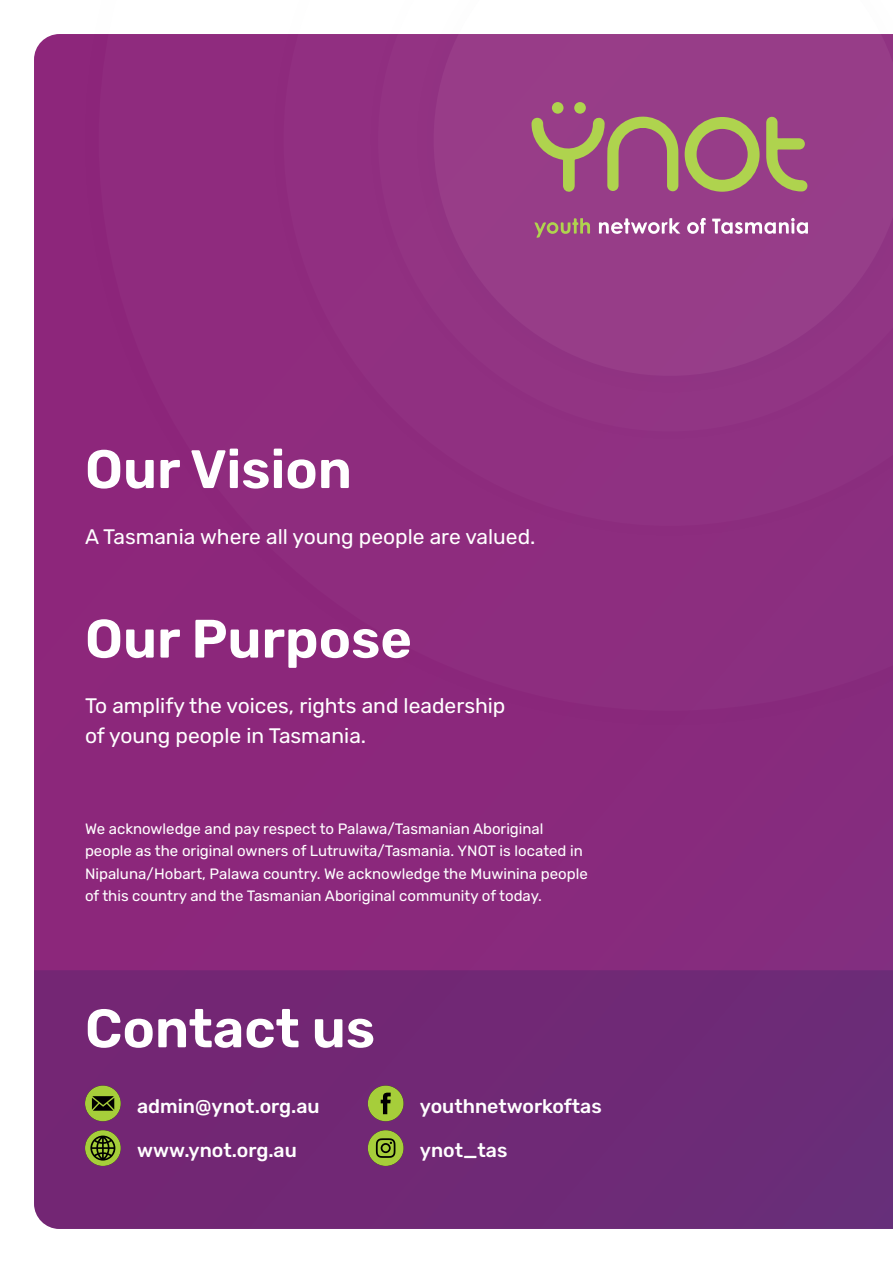
<style>
.page{position:relative;width:893px;height:1263px;background:#fff}
.page>*{position:absolute;margin:0;border:0;box-sizing:border-box;transform-origin:0 0}
.t1{font:600 54px "Rubik";color:#fff}
.t2{font:21px/30px "Rubik";color:#fff}
.t3{font:500 19.5px "Rubik";color:#fff}
.t4{font:15px/22.5px "Rubik";color:#fff}
</style>
<div class="page">
<div style="left:34px;top:788px;width:859px;height:182px;background:#8a297c"></div>
<div style="left:34px;top:970px;width:859px;height:259px;background:#712875"></div>
<svg style="left:368px;top:1085px;width:36px;height:36px"></svg>
<svg style="left:368px;top:1130px;width:36px;height:36px"></svg>
<svg style="left:85px;top:1085px;width:36px;height:36px"></svg>
<svg style="left:85px;top:1130px;width:36px;height:36px"></svg>
<div style="left:21px;top:0;width:872px;height:788px;background:#000139;opacity:.5"></div>
<div style="left:99px;top:0;width:794px;height:711px;background:#8d2b7e"></div>
<div style="left:231px;top:0;width:662px;height:578px;background:#8e2c7e"></div>
<div style="left:284px;top:0;width:55px;height:34px;background:#fff"></div>
<div style="left:339px;top:0;width:554px;height:470px;background:#903081"></div>
<svg style="left:434px;top:0;width:459px;height:376px;fill:#973d88"></svg>
<h1 class="t1" style="left:85px;top:438px;width:268px">Our Vision</h1>
<h2 class="t2" style="left:85px;top:522px;width:452px">A Tasmania where all young people are valued.</h2>
<h1 class="t1" style="left:85px;top:608px;width:328px">Our Purpose</h1>
<h2 class="t2" style="left:85px;top:691px;width:422px">To amplify the voices, rights and leadership of young people in Tasmania.</h2>
<p class="t4" style="left:85px;top:818px;width:504px">We acknowledge and pay respect to Palawa/Tasmanian Aboriginal people as the original owners of Lutruwita/Tasmania. YNOT is located in Nipaluna/Hobart, Palawa country. We acknowledge the Muwinina people of this country and the Tasmanian Aboriginal community of today.</p>
<h1 class="t1" style="left:85px;top:997px;width:292px">Contact us</h1>
<h3 class="t3" style="left:137px;top:1094px;width:184px">admin@ynot.org.au</h3>
<h3 class="t3" style="left:137px;top:1139px;width:161px">www.ynot.org.au</h3>
<h3 class="t3" style="left:420px;top:1094px;width:183px">youthnetworkoftas</h3>
<h3 class="t3" style="left:420px;top:1139px;width:89px">ynot_tas</h3>
</div>
